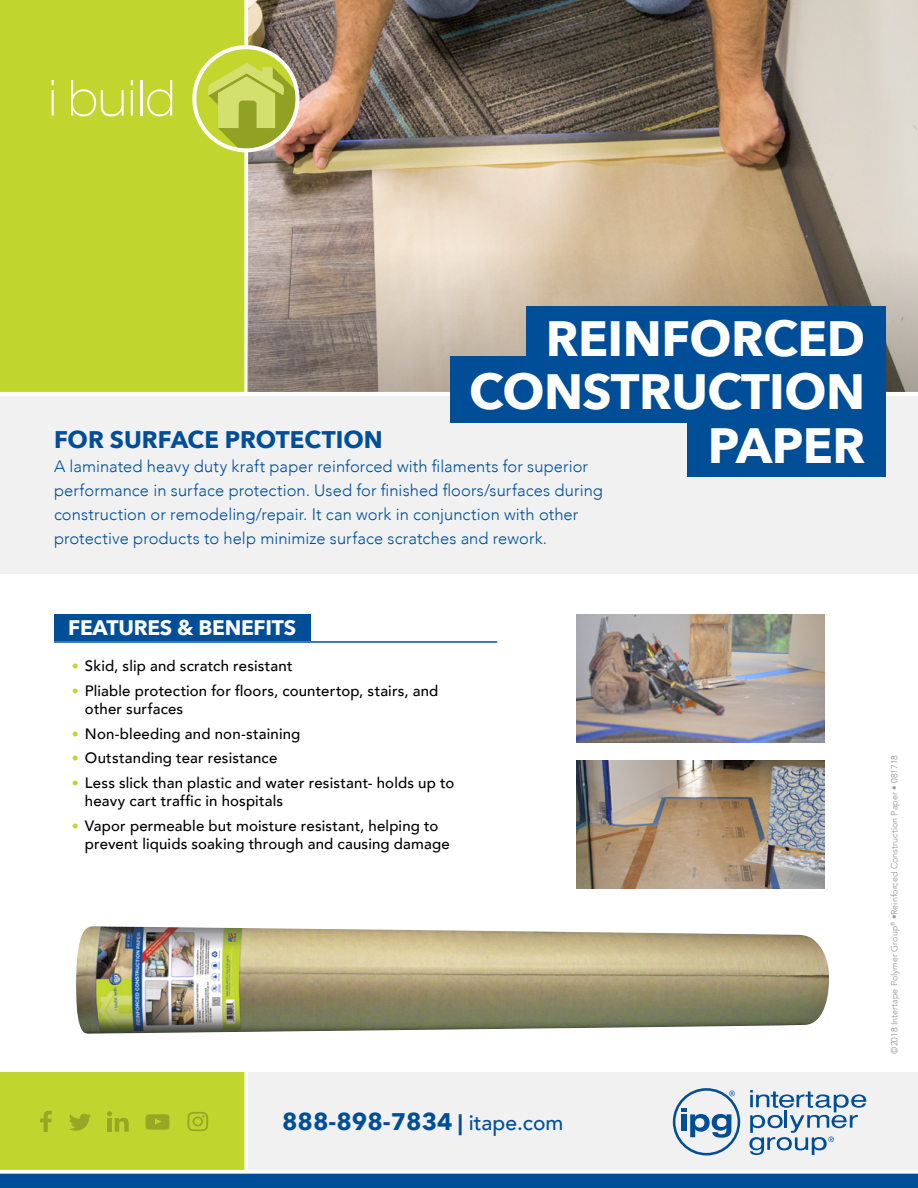
<style>
.page{position:relative;width:918px;height:1188px;background:#fff}
.page>*{position:absolute;margin:0;border:0;box-sizing:border-box;transform-origin:0 0}
.t1{font:700 49.5px/54px "Avenir Next";letter-spacing:-.01em;color:#fff;text-align:right}
.t2{font:700 24px "Avenir Next";color:#004e98}
.t3{font:700 21px "Avenir Next";letter-spacing:-.01em;color:#fff}
.t4{font:300 16.5px/24px "Avenir";letter-spacing:.005em;color:#004e98}
.t5{font:500 15px/18px "Avenir";letter-spacing:.01em;color:#000}
.t6{font:300 9px "Avenir";color:#939598}
.s1{font-family:"DIN Pro";color:#c1d52f}
.s2{font-size:21px}
.s3{font-family:"Avenir";font-weight:500;font-size:21px}
</style>
<div class="page">
<div style="left:0;top:396px;width:918px;height:177px;background:#f1f1f2"></div>
<div style="left:248px;top:1072px;width:670px;height:98px;background:#f1f1f2"></div>
<div style="left:0;top:0;width:338px;height:394px;background:#c1d52f"></div>
<div style="left:0;top:1072px;width:244px;height:98px;background:#c1d52f"></div>
<img style="left:248px;top:0;width:670px;height:247px">
<svg style="left:244px;top:0;width:4px;height:392px"></svg>
<svg style="left:244px;top:1072px;width:1px;height:98px"></svg>
<img style="left:577px;top:760px;width:248px;height:129px">
<img style="left:577px;top:614px;width:248px;height:129px">
<svg style="left:192px;top:45px;width:108px;height:107px"></svg>
<div style="left:196px;top:49px;width:100px;height:99px;background:#c2d62e;border-radius:50px"></div>
<svg style="left:206px;top:63px;width:90px;height:85px"></svg>
<hr style="left:52px;top:90px;width:2px;height:26px;background:#fff">
<svg style="left:71px;top:80px;width:53px;height:36px"></svg>
<hr style="left:131px;top:90px;width:2px;height:26px;background:#fff">
<hr style="left:140px;top:80px;width:2px;height:36px;background:#fff">
<svg style="left:147px;top:80px;width:25px;height:36px"></svg>
<svg style="left:247px;top:247px;width:671px;height:145px;background:#b6a695"></svg>
<hr style="left:0;top:392px;width:918px;height:4px;background:#fff">
<div style="left:0;top:1174px;width:918px;height:14px;background:#004e98"></div>
<svg style="left:40px;top:1111px;width:12px;height:21px"></svg>
<svg style="left:107px;top:1111px;width:22px;height:21px"></svg>
<svg style="left:146px;top:1114px;width:23px;height:16px"></svg>
<svg style="left:69px;top:1114px;width:22px;height:17px"></svg>
<svg style="left:187px;top:1112px;width:21px;height:19px"></svg>
<svg style="left:0;top:1173px;width:918px;height:1px"></svg>
<svg style="left:749px;top:1090px;width:117px;height:65px"></svg>
<svg style="left:673px;top:1088px;width:67px;height:67px"></svg>
<div style="left:54px;top:614px;width:256px;height:27px;background:#004e98"></div>
<hr style="left:54px;top:641px;width:443px;height:2px;background:#004e98">
<div style="left:526px;top:307px;width:360px;height:66px;background:#004e98"></div>
<div style="left:450px;top:356px;width:436px;height:66px;background:#004e98"></div>
<div style="left:688px;top:410px;width:198px;height:67px;background:#004e98"></div>
<img style="left:76px;top:926px;width:753px;height:108px">
<h1 class="t1" style="left:469px;top:310px;width:398px">REINFORCED<br>CONSTRUCTION<br>PAPER</h1>
<h2 class="t2" style="left:54px;top:419px;width:330px">FOR SURFACE PROTECTION</h2>
<p class="t4" style="left:54px;top:454px;width:550px">A laminated heavy duty kraft paper reinforced with filaments for superior performance in surface protection. Used for finished floors/surfaces during construction or remodeling/repair. It can work in conjunction with other protective products to help minimize surface scratches and rework.</p>
<h3 class="t3" style="left:68px;top:610px;width:230px">FEATURES &amp; BENEFITS</h3>
<p class="t5" style="left:71px;top:656px;width:223px"><span class="s1">•</span> Skid, slip and scratch resistant</p>
<p class="t5" style="left:85px;top:681px;width:355px;text-indent:-14px"><span class="s1">•</span> Pliable protection for floors, countertop, stairs, and other surfaces</p>
<p class="t5" style="left:71px;top:724px;width:230px"><span class="s1">•</span> Non-bleeding and non-staining</p>
<p class="t5" style="left:71px;top:748px;width:207px"><span class="s1">•</span> Outstanding tear resistance</p>
<p class="t5" style="left:85px;top:773px;width:371px;text-indent:-14px"><span class="s1">•</span> Less slick than plastic and water resistant- holds up to heavy cart traffic in hospitals</p>
<p class="t5" style="left:85px;top:816px;width:366px;text-indent:-14px"><span class="s1">•</span> Vapor permeable but moisture resistant, helping to prevent liquids soaking through and causing damage</p>
<h2 class="t2" style="left:282px;top:1101px;width:283px">888-898-7834 <span class="s2">|</span> <span class="s3">itape.com</span></h2>
<p class="t6" style="left:889px;top:1054px;width:300px;rotate:-90deg">©2018 Intertape Polymer Group<sup>®</sup> •Reinforced Construction Paper • 081718</p>
</div>
